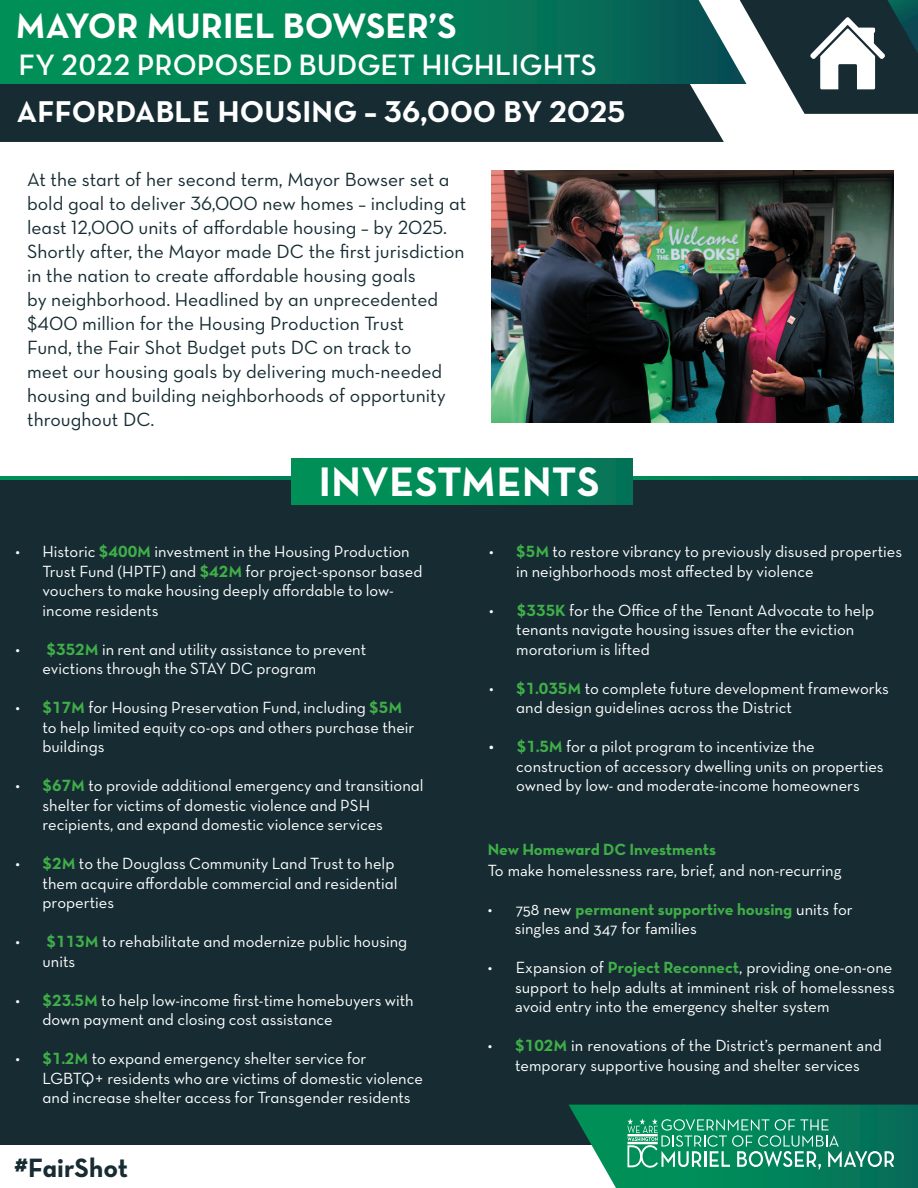
<style>
.page{position:relative;width:918px;height:1188px;background:#fff}
.page>*{position:absolute;margin:0;border:0;box-sizing:border-box;transform-origin:0 0}
.t1{font:42px "Neutra Text Bold Alt";letter-spacing:.01em;color:#fff}
.t2{font:36px "Neutra Text Bold Alt";color:#fff}
.t3{font:30.6px "Neutra Text Bold Alt";letter-spacing:.01em;color:#fff}
.t4{font:30px "Neutra Text TF Demi Alt";color:#fff}
.t5{font:27px "Neutra Text Bold Alt";color:#162c32}
.t6{font:19.5px/24px "Neutra Text Book Alt";color:#162c32}
.t7{font:16.5px/19.5px "Neutra Text TF Book Alt";color:#fff}
.t8{font:16.5px/19.5px "Neutra Text";color:#fff}
.t9{font:16.5px "Neutra Text TF Bold Alt";color:#40ae49}
.s1{font-family:"Neutra Text TF Bold Alt";color:#40ae49}
.s2{font-family:"Neutra Text"}
.s3{font-family:"Neutra Text TF Bold Alt"}
.s4{font-family:"Neutra Text";color:#fff}
</style>
<div class="page">
<div style="left:0;top:750px;width:918px;height:438px;background:#162c32"></div>
<div style="left:0;top:84px;width:724px;height:58px;background:#162c32"></div>
<svg style="left:0;top:0;width:699px;height:84px;background:#028057"></svg>
<div style="left:0;top:1145px;width:751px;height:43px;background:#fff"></div>
<svg style="left:569px;top:1105px;width:349px;height:83px;background:#279370"></svg>
<svg style="left:632px;top:477px;width:286px;height:3px"></svg>
<svg style="left:0;top:476px;width:291px;height:4px"></svg>
<div style="left:0;top:480px;width:918px;height:323px;background:#162c32"></div>
<div style="left:291px;top:459px;width:341px;height:45px;background:linear-gradient(to right,#009657,#047858)"></div>
<img style="left:492px;top:171px;width:402px;height:252px">
<svg style="left:699px;top:0;width:219px;height:114px"></svg>
<h2 class="t2" style="left:16px;top:3px;width:443px">MAYOR MURIEL BOWSER’S</h2>
<h3 class="t4" style="left:19px;top:46px;width:580px">FY 2022 PROPOSED BUDGET HIGHLIGHTS</h3>
<h3 class="t3" style="left:17px;top:92px;width:610px">AFFORDABLE HOUSING – 36,000 BY 2025</h3>
<p class="t6" style="left:27px;top:167px;width:441px">At the start of her second term, Mayor Bowser set a bold goal to deliver 36,000 new homes – including at least 12,000 units of affordable housing – by 2025.<br>Shortly after, the Mayor made DC the first jurisdiction in the nation to create affordable housing goals<br>by neighborhood. Headlined by an unprecedented $400 million for the Housing Production Trust<br>Fund, the Fair Shot Budget puts DC on track to<br>meet our housing goals by delivering much-needed housing and building neighborhoods of opportunity throughout DC.</p>
<h1 class="t1" style="left:319px;top:455px;width:282px">INVESTMENTS</h1>
<p class="t7" style="left:43px;top:541px;width:381px;text-indent:-27px">• Historic <span class="s1">$400M</span> investment in the Housing Production Trust Fund (HPTF) and <span class="s1">$42M</span> for project-sponsor based vouchers to make housing deeply affordable to low&shy;income residents</p>
<p class="t7" style="left:43px;top:639px;width:325px;text-indent:-27px">• <span class="s1">$352M</span> in rent and utility assistance to prevent evictions through the STAY DC program</p>
<p class="t7" style="left:43px;top:697px;width:374px;text-indent:-27px">• <span class="s1">$17M</span> for Housing Preservation Fund, including <span class="s1">$5M </span>to help limited equity co-ops and others purchase their buildings</p>
<p class="t7" style="left:43px;top:775px;width:383px;text-indent:-27px">• <span class="s1">$67M</span> to provide additional emergency and transitional shelter for victims of domestic violence and PSH recipients, and expand domestic violence services</p>
<p class="t7" style="left:43px;top:853px;width:357px;text-indent:-27px">• <span class="s1">$2M</span> to the Douglass Community Land Trust to help them acquire affordable commercial and residential properties</p>
<p class="t7" style="left:43px;top:931px;width:366px;text-indent:-27px">• <span class="s1">$113M</span> to rehabilitate and modernize public housing units</p>
<p class="t7" style="left:43px;top:990px;width:373px;text-indent:-27px">• <span class="s1">$23.5M</span> to help low-income first-time homebuyers with down payment and closing cost assistance</p>
<p class="t7" style="left:43px;top:1048px;width:382px;text-indent:-27px">• <span class="s1">$1.2M</span> to expand emergency shelter service for<br>LGBTQ+ residents who are victims of domestic violence and increase shelter access for Transgender residents</p>
<h3 class="t5" style="left:14px;top:1151px;width:116px">#FairShot</h3>
<p class="t7" style="left:516px;top:541px;width:387px;text-indent:-27px">• <span class="s1">$5M</span> to restore vibrancy to previously disused properties in neighborhoods most affected by violence</p>
<p class="t7" style="left:516px;top:600px;width:359px;text-indent:-27px">• <span class="s1">$335K</span> for the Office of the Tenant Advocate to help tenants navigate housing issues after the eviction moratorium is lifted</p>
<p class="t7" style="left:516px;top:678px;width:374px;text-indent:-27px"><span class="s2">•</span> <span class="s1">$1.035M</span> to complete future development frameworks and design guidelines across the District</p>
<p class="t7" style="left:516px;top:737px;width:369px;text-indent:-27px"><span class="s3">•</span> <span class="s1">$1.5M</span> for a pilot program to incentivize the construction of accessory dwelling units on properties owned by low- and moderate-income homeowners</p>
<p class="t9" style="left:488px;top:839px;width:230px">New Homeward DC Investments</p>
<p class="t8" style="left:488px;top:860px;width:355px">To make homelessness rare, brief, and non-recurring</p>
<p class="t9" style="left:488px;top:899px;width:367px"><span class="s4">• 758 new</span> permanent supportive housing <span class="s4">units for</span></p>
<p class="t8" style="left:515px;top:919px;width:184px">singles and 347 for families</p>
<p class="t8" style="left:515px;top:958px;width:381px;text-indent:-27px">• Expansion of <span class="s1">Project Reconnect</span>, providing one-on-one support to help adults at imminent risk of homelessness avoid entry into the emergency shelter system</p>
<p class="t8" style="left:488px;top:1036px;width:396px;text-align:center">• <span class="s1">$102M</span> in renovations of the District’s permanent and temporary supportive housing and shelter services</p>
</div>
